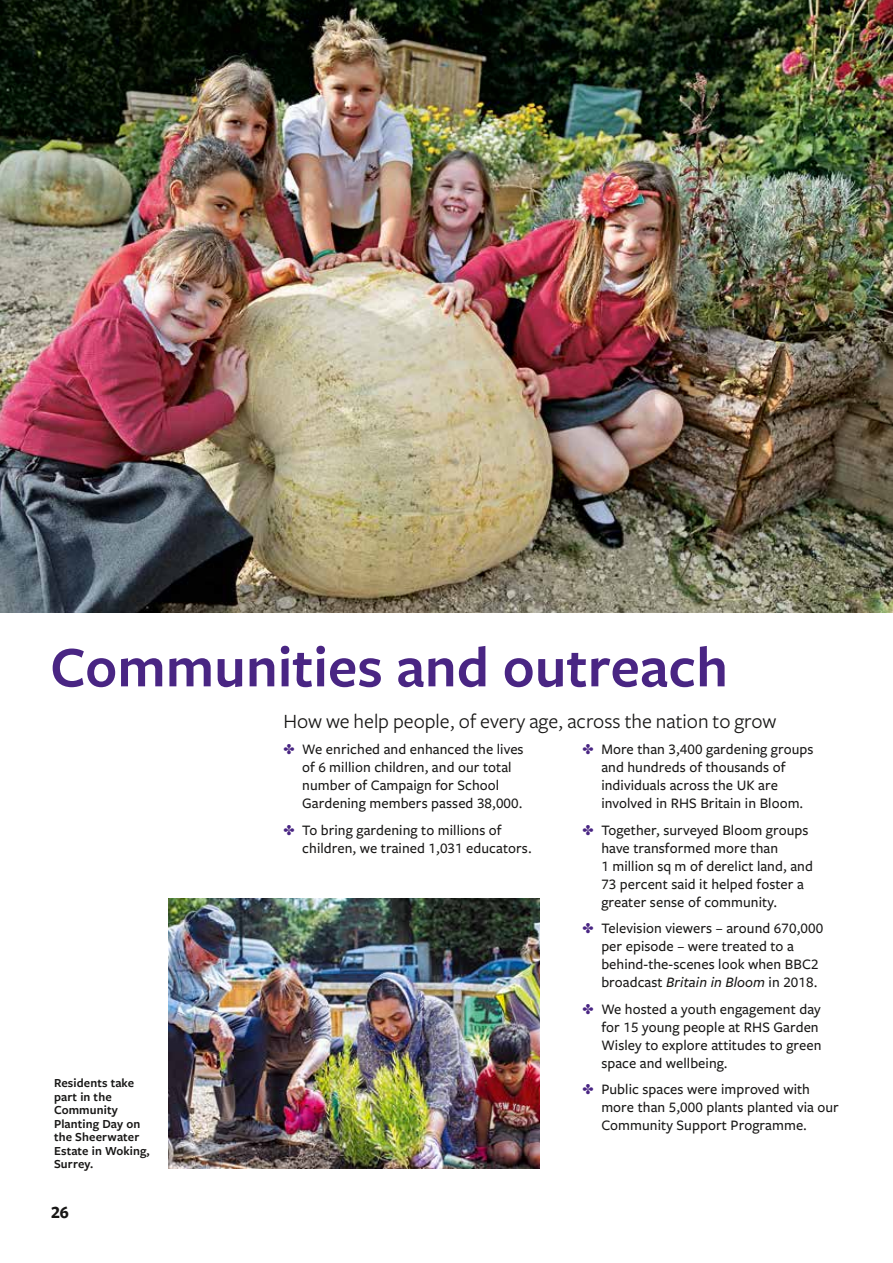
<style>
.page{position:relative;width:893px;height:1263px;background:#fff}
.page>*{position:absolute;margin:0;border:0;box-sizing:border-box;transform-origin:0 0}
.t1{font:600 59.1px "Freight Sans Pro";color:#492583}
.t2{font:21px "Freight Sans Pro";color:#181716}
.t3{font:700 18px "Freight Sans Pro";color:#181716}
.t4{font:500 15px/18px "Freight Sans Pro";letter-spacing:.005em;color:#181716}
.t5{font:600 12.75px/13.5px "Freight Sans Pro";letter-spacing:.01em;color:#181716}
.s1{color:#492583}
.s2{font-style:italic}
</style>
<div class="page">
<img style="left:0;top:0;width:893px;height:612px">
<img style="left:169px;top:898px;width:371px;height:270px">
<h1 class="t1" style="left:50px;top:627px;width:679px">Communities and outreach</h1>
<p class="t5" style="left:54px;top:1076px;width:97px">Residents take part in the<br>Community<br>Planting Day on the Sheerwater<br>Estate in Woking,<br>Surrey.</p>
<p class="t3" style="left:51px;top:1200px;width:19px">26</p>
<h2 class="t2" style="left:283px;top:707px;width:494px">How we help people, of every age, across the nation to grow</h2>
<p class="t4" style="left:302px;top:740px;width:223px;text-indent:-19px"><span class="s1">✤</span> We enriched and enhanced the lives of 6 million children, and our total number of Campaign for School Gardening members passed 38,000.</p>
<p class="t4" style="left:302px;top:820px;width:231px;text-indent:-19px"><span class="s1">✤</span> To bring gardening to millions of children, we trained 1,031 educators.</p>
<p class="t4" style="left:601px;top:740px;width:214px;text-indent:-19px"><span class="s1">✤</span> More than 3,400 gardening groups and hundreds of thousands of individuals across the UK are involved in RHS Britain in Bloom.</p>
<p class="t4" style="left:601px;top:820px;width:213px;text-indent:-19px"><span class="s1">✤</span> Together, surveyed Bloom groups have transformed more than<br>1 million sq m of derelict land, and<br>73 percent said it helped foster a greater sense of community.</p>
<p class="t4" style="left:601px;top:919px;width:223px;text-indent:-19px"><span class="s1">✤</span> Television viewers – around 670,000 per episode – were treated to a behind-the-scenes look when BBC2 broadcast <span class="s2">Britain in Bloom</span> in 2018.</p>
<p class="t4" style="left:601px;top:999px;width:222px;text-indent:-19px"><span class="s1">✤</span> We hosted a youth engagement day for 15 young people at RHS Garden<br>Wisley to explore attitudes to green space and wellbeing.</p>
<p class="t4" style="left:601px;top:1080px;width:239px;text-indent:-19px"><span class="s1">✤</span> Public spaces were improved with more than 5,000 plants planted via our<br>Community Support Programme.</p>
</div>
